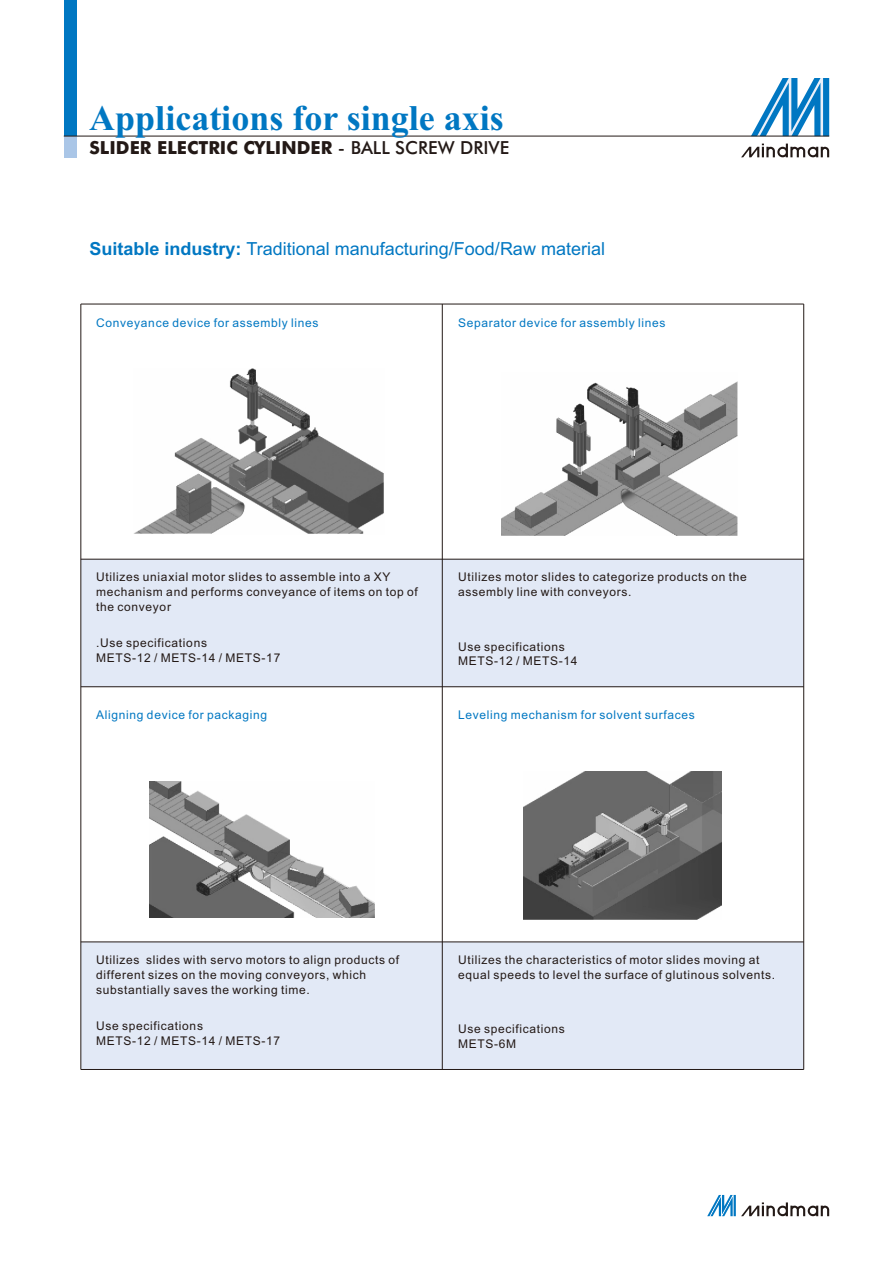
<style>
.page{position:relative;width:893px;height:1263px;background:#fff}
.page>*{position:absolute;margin:0;border:0;box-sizing:border-box;transform-origin:0 0}
.t1{font:700 36px "Times New Roman";color:#0077c2}
.t2{font:18px "Arial";color:#0077c2}
.t3{font:700 18px "Futura BT";color:#231916}
.t4{font:12px/14.7px "Arial";letter-spacing:.055em;color:#231916}
.t5{font:12px "Arial";letter-spacing:.055em;color:#0077c2}
.s1{font-weight:500}
.s2{font-weight:700}
</style>
<div class="page">
<svg style="left:751px;top:78px;width:78px;height:58px"></svg>
<div style="left:64px;top:0;width:13px;height:136px;background:#0077c2"></div>
<div style="left:64px;top:136px;width:13px;height:21px;background:#aac6e7"></div>
<hr style="left:64px;top:136px;width:765px;height:1px;background:#231916">
<svg style="left:741px;top:144px;width:88px;height:13px"></svg>
<svg style="left:707px;top:1195px;width:122px;height:21px"></svg>
<img style="left:149px;top:782px;width:226px;height:135px">
<img style="left:501px;top:382px;width:236px;height:154px">
<img style="left:134px;top:369px;width:250px;height:165px">
<img style="left:523px;top:771px;width:198px;height:148px">
<div style="left:81px;top:942px;width:723px;height:127px;background:#e2e9f6"></div>
<div style="left:81px;top:559px;width:723px;height:128px;background:#e2e9f6"></div>
<hr style="left:81px;top:304px;width:723px;height:1px;background:#231916">
<hr style="left:81px;top:559px;width:723px;height:1px;background:#231916">
<hr style="left:81px;top:686px;width:723px;height:1px;background:#231916">
<hr style="left:442px;top:304px;width:1px;height:765px;background:#231916">
<hr style="left:80px;top:304px;width:1px;height:765px;background:#231916">
<hr style="left:803px;top:304px;width:1px;height:765px;background:#231916">
<hr style="left:81px;top:941px;width:723px;height:1px;background:#231916">
<hr style="left:81px;top:1069px;width:723px;height:1px;background:#231916">
<h1 class="t1" style="left:89px;top:105px;width:416px">Applications for single axis</h1>
<h2 class="t3" style="left:89px;top:141px;width:421px">SLIDER ELECTRIC CYLINDER <span class="s1">- BALL SCREW DRIVE</span></h2>
<h2 class="t2" style="left:89px;top:242px;width:517px"><span class="s2">Suitable industry:</span> Traditional manufacturing/Food/Raw material</h2>
<p class="t5" style="left:96px;top:319px;width:224px">Conveyance device for assembly lines</p>
<p class="t5" style="left:458px;top:319px;width:209px">Separator device for assembly lines</p>
<p class="t4" style="left:96px;top:571px;width:323px">Utilizes uniaxial motor slides to assemble into a XY mechanism and performs conveyance of items on top of the conveyor</p>
<p class="t4" style="left:96px;top:637px;width:186px">.Use specifications<br>METS-12 / METS-14 / METS-17</p>
<p class="t4" style="left:458px;top:571px;width:290px">Utilizes motor slides to categorize products on the assembly line with conveyors.</p>
<p class="t4" style="left:458px;top:640px;width:121px">Use specifications<br>METS-12 / METS-14</p>
<p class="t5" style="left:96px;top:710px;width:172px">Aligning device for packaging</p>
<p class="t5" style="left:458px;top:710px;width:238px">Leveling mechanism for solvent surfaces</p>
<p class="t4" style="left:96px;top:954px;width:304px">Utilizes slides with servo motors to align products of different sizes on the moving conveyors, which substantially saves the working time.</p>
<p class="t4" style="left:96px;top:1019px;width:186px">Use specifications<br>METS-12 / METS-14 / METS-17</p>
<p class="t4" style="left:458px;top:954px;width:318px">Utilizes the characteristics of motor slides moving at equal speeds to level the surface of glutinous solvents.</p>
<p class="t4" style="left:458px;top:1023px;width:108px">Use specifications<br>METS-6M</p>
</div>
